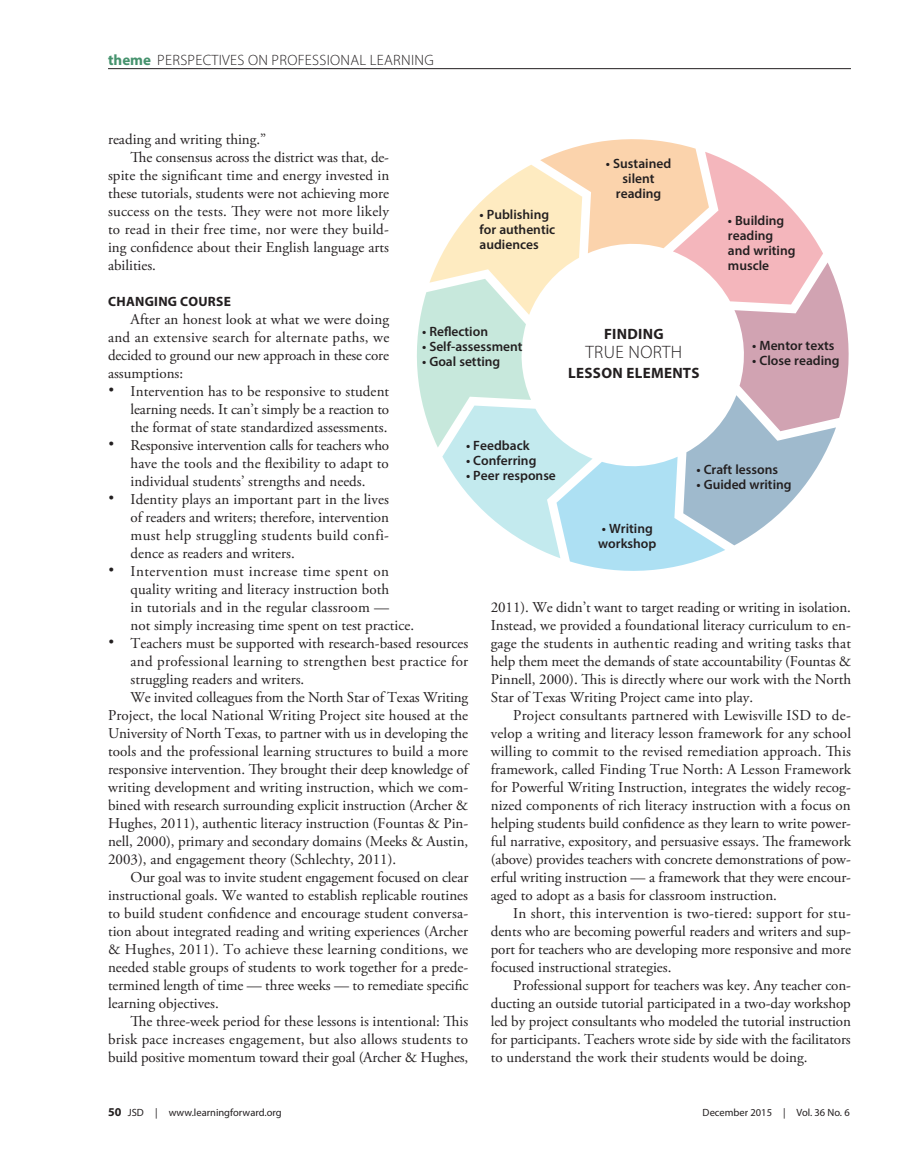
<style>
.page{position:relative;width:905px;height:1175px;background:#fff}
.page>*{position:absolute;margin:0;border:0;box-sizing:border-box;transform-origin:0 0}
.box{font:300 18px "Myriad Pro";letter-spacing:.02em;color:#231f20}
.body{font:15px/18px "Adobe Garamond Pro";color:#231f20;text-align:justify}
.toppers{font:300 15px "Myriad Pro";letter-spacing:.02em;color:#231f20}
.box-2{font:700 15px "Myriad Pro";letter-spacing:.02em;color:#231f20}
.box-3{font:600 13.5px/15px "Myriad Pro";color:#231f20}
.subhead{font:700 13.5px "Myriad Pro";letter-spacing:.02em;color:#231f20}
.t1{font:10.5px "Myriad Pro";color:#231f20}
.s1{font-weight:700;color:#45926d}
.s2{font-family:"Helvetica";font-size:18px}
.s3{font-weight:700;font-size:12px}
</style>
<div class="page">
<hr style="left:108px;top:68px;width:742px;height:1px;background:#231f20">
<svg style="left:417px;top:139px;width:431px;height:432px"></svg>
<p class="toppers" style="left:108px;top:51px;width:327px"><span class="s1">theme</span> PERSPECTIVES ON PROFESSIONAL LEARNING</p>
<p class="body" style="left:108px;top:131px;width:160px">reading and writing thing.”</p>
<p class="body" style="left:108px;top:149px;width:283px;text-indent:22px">The consensus across the district was that, de&shy;spite the significant time and energy invested in these tutorials, students were not achieving more success on the tests. They were not more likely to read in their free time, nor were they build&shy;ing confidence about their English language arts abilities.</p>
<p class="subhead" style="left:108px;top:293px;width:124px">CHANGING COURSE</p>
<p class="body" style="left:108px;top:311px;width:283px;text-indent:22px">After an honest look at what we were doing and an extensive search for alternate paths, we decided to ground our new approach in these core assumptions:</p>
<p class="body" style="left:130px;top:383px;width:260px;text-indent:-22px"><span class="s2">•</span> Intervention has to be responsive to student learning needs. It can’t simply be a reaction to the format of state standardized assessments.</p>
<p class="body" style="left:130px;top:437px;width:260px;text-indent:-22px"><span class="s2">•</span> Responsive intervention calls for teachers who have the tools and the flexibility to adapt to individual students’ strengths and needs.</p>
<p class="body" style="left:130px;top:491px;width:260px;text-indent:-22px"><span class="s2">•</span> Identity plays an important part in the lives of readers and writers; therefore, intervention must help struggling students build confi&shy;dence as readers and writers.</p>
<p class="body" style="left:130px;top:563px;width:285px;text-align:left;text-indent:-22px"><span class="s2">•</span> Intervention must increase time spent on quality writing and literacy instruction both<br>in tutorials and in the regular classroom —<br>not simply increasing time spent on test practice.</p>
<p class="body" style="left:130px;top:635px;width:339px;text-indent:-22px"><span class="s2">•</span> Teachers must be supported with research-based resources and professional learning to strengthen best practice for struggling readers and writers.</p>
<p class="body" style="left:108px;top:689px;width:362px;text-indent:22px">We invited colleagues from the North Star of Texas Writing Project, the local National Writing Project site housed at the University of North Texas, to partner with us in developing the tools and the professional learning structures to build a more responsive intervention. They brought their deep knowledge of writing development and writing instruction, which we com&shy;bined with research surrounding explicit instruction (Archer &amp; Hughes, 2011), authentic literacy instruction (Fountas &amp; Pin&shy;nell, 2000), primary and secondary domains (Meeks &amp; Austin, 2003), and engagement theory (Schlechty, 2011).</p>
<p class="body" style="left:108px;top:869px;width:362px;text-indent:22px">Our goal was to invite student engagement focused on clear instructional goals. We wanted to establish replicable routines to build student confidence and encourage student conversa&shy;tion about integrated reading and writing experiences (Archer &amp; Hughes, 2011). To achieve these learning conditions, we needed stable groups of students to work together for a prede&shy;termined length of time — three weeks — to remediate specific learning objectives.</p>
<p class="body" style="left:108px;top:1013px;width:362px;text-indent:22px">The three-week period for these lessons is intentional: This brisk pace increases engagement, but also allows students to build positive momentum toward their goal (Archer &amp; Hughes,</p>
<p class="box-3" style="left:606px;top:155px;width:67px;text-align:center">• Sustained silent reading</p>
<p class="box-3" style="left:479px;top:207px;width:77px">• Publishing for authentic audiences</p>
<p class="box-3" style="left:728px;top:213px;width:69px">• Building reading and writing muscle</p>
<p class="box-3" style="left:422px;top:324px;width:68px">• Reflection</p>
<p class="box-3" style="left:422px;top:339px;width:102px">• Self-assessment</p>
<p class="box-3" style="left:422px;top:354px;width:80px">• Goal setting</p>
<p class="box-2" style="left:604px;top:324px;width:61px">FINDING</p>
<p class="box" style="left:585px;top:341px;width:98px">TRUE NORTH</p>
<p class="box-2" style="left:568px;top:363px;width:133px">LESSON ELEMENTS</p>
<p class="box-3" style="left:752px;top:337px;width:84px">• Mentor texts</p>
<p class="box-3" style="left:752px;top:352px;width:89px">• Close reading</p>
<p class="box-3" style="left:466px;top:437px;width:65px">• Feedback</p>
<p class="box-3" style="left:466px;top:452px;width:72px">• Conferring</p>
<p class="box-3" style="left:466px;top:467px;width:91px">• Peer response</p>
<p class="box-3" style="left:696px;top:462px;width:83px">• Craft lessons</p>
<p class="box-3" style="left:696px;top:477px;width:97px">• Guided writing</p>
<p class="box-3" style="left:598px;top:521px;width:60px">• Writing workshop</p>
<p class="body" style="left:490px;top:599px;width:362px">2011). We didn’t want to target reading or writing in isolation.<br>Instead, we provided a foundational literacy curriculum to en&shy;gage the students in authentic reading and writing tasks that help them meet the demands of state accountability (Fountas &amp; Pinnell, 2000). This is directly where our work with the North Star of Texas Writing Project came into play.</p>
<p class="body" style="left:490px;top:707px;width:362px;text-indent:22px">Project consultants partnered with Lewisville ISD to de&shy;velop a writing and literacy lesson framework for any school willing to commit to the revised remediation approach. This framework, called Finding True North: A Lesson Framework for Powerful Writing Instruction, integrates the widely recog&shy;nized components of rich literacy instruction with a focus on helping students build confidence as they learn to write power&shy;ful narrative, expository, and persuasive essays. The framework (above) provides teachers with concrete demonstrations of pow&shy;erful writing instruction — a framework that they were encour&shy;aged to adopt as a basis for classroom instruction.</p>
<p class="body" style="left:490px;top:905px;width:362px;text-indent:22px">In short, this intervention is two-tiered: support for stu&shy;dents who are becoming powerful readers and writers and sup&shy;port for teachers who are developing more responsive and more focused instructional strategies.</p>
<p class="body" style="left:490px;top:977px;width:362px;text-indent:22px">Professional support for teachers was key. Any teacher con&shy;ducting an outside tutorial participated in a two-day workshop led by project consultants who modeled the tutorial instruction for participants. Teachers wrote side by side with the facilitators to understand the work their students would be doing.</p>
<p class="t1" style="left:108px;top:1106px;width:175px"><span class="s3">50</span> JSD | www.learningforward.org</p>
<p class="t1" style="left:702px;top:1106px;width:149px">December 2015 | Vol. 36 No. 6</p>
</div>
